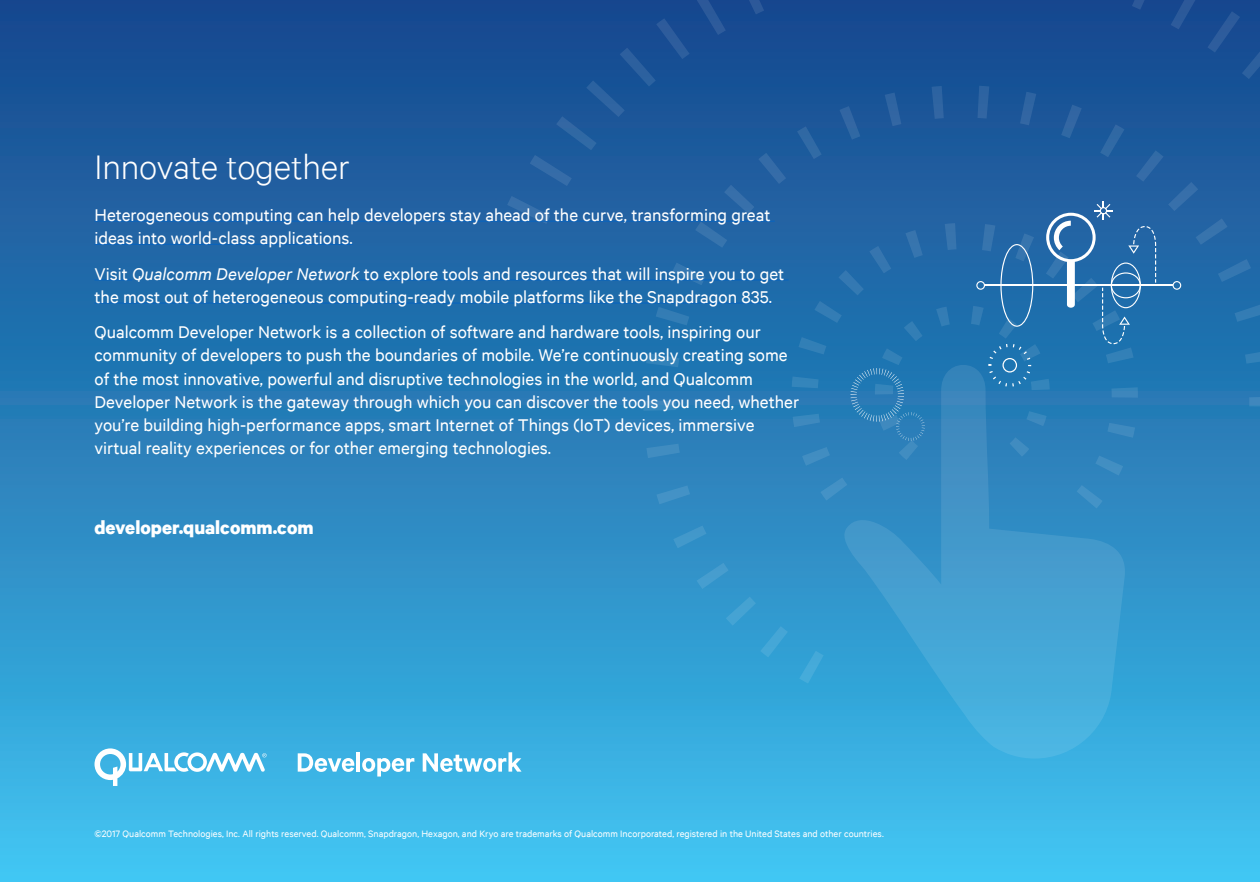
<style>
.page{position:relative;width:1260px;height:882px;background:#fff}
.page>*{position:absolute;margin:0;border:0;box-sizing:border-box;transform-origin:0 0}
.t1{font:300 38.5px "Qualcomm Office";letter-spacing:-.005em;color:#fff}
.t2{font:700 21px "Qualcomm Office";color:#fff}
.t3{font:19.25px/23.1px "Qualcomm Office";color:#fff}
.t4{font:10.5px "Qualcomm Office";color:#fff}
.s1{font-style:italic}
</style>
<div class="page">
<div style="left:0;top:0;width:1260px;height:882px;background:linear-gradient(to bottom,#13438a,#3fc1ef)"></div>
<div style="left:643px;top:606px;width:617px;height:78px;background:#319ed3"></div>
<svg style="left:507px;top:0;width:753px;height:606px;background:#2269a8"></svg>
<svg style="left:837px;top:365px;width:292px;height:394px;background:#3b9dd0"></svg>
<hr style="left:94px;top:221px;width:681px;height:1px;background:#0563c1">
<hr style="left:94px;top:244px;width:259px;height:1px;background:#0563c1">
<hr style="left:94px;top:280px;width:38px;height:1px;background:#0563c1">
<hr style="left:360px;top:280px;width:429px;height:1px;background:#0563c1">
<hr style="left:94px;top:303px;width:678px;height:1px;background:#0563c1">
<svg style="left:298px;top:753px;width:56px;height:19px"></svg>
<hr style="left:356px;top:752px;width:4px;height:20px;background:#fff">
<svg style="left:362px;top:758px;width:52px;height:19px"></svg>
<svg style="left:423px;top:752px;width:99px;height:20px"></svg>
<svg style="left:95px;top:748px;width:172px;height:38px"></svg>
<hr style="left:984px;top:285px;width:189px;height:1px;background:#fff">
<svg style="left:1173px;top:281px;width:8px;height:9px"></svg>
<svg style="left:850px;top:202px;width:306px;height:258px;background:#2a76b1"></svg>
<h1 class="t1" style="left:94px;top:144px;width:257px">Innovate together</h1>
<p class="t3" style="left:94px;top:203px;width:677px">Heterogeneous computing can help developers stay ahead of the curve, transforming great ideas into world-class applications.</p>
<p class="t3" style="left:94px;top:261px;width:691px">Visit <span class="s1">Qualcomm Developer Network</span> to explore tools and resources that will inspire you to get the most out of heterogeneous computing-ready mobile platforms like the Snapdragon 835.</p>
<p class="t3" style="left:94px;top:320px;width:706px">Qualcomm Developer Network is a collection of software and hardware tools, inspiring our community of developers to push the boundaries of mobile. We’re continuously creating some of the most innovative, powerful and disruptive technologies in the world, and Qualcomm Developer Network is the gateway through which you can discover the tools you need, whether you’re building high-performance apps, smart Internet of Things (IoT) devices, immersive virtual reality experiences or for other emerging technologies.</p>
<p class="t2" style="left:94px;top:515px;width:221px">developer.qualcomm.com</p>
<p class="t4" style="left:94px;top:828px;width:791px">©2017 Qualcomm Technologies, Inc. All rights reserved. Qualcomm, Snapdragon, Hexagon, and Kryo are trademarks of Qualcomm Incorporated, registered in the United States and other countries.</p>
</div>
